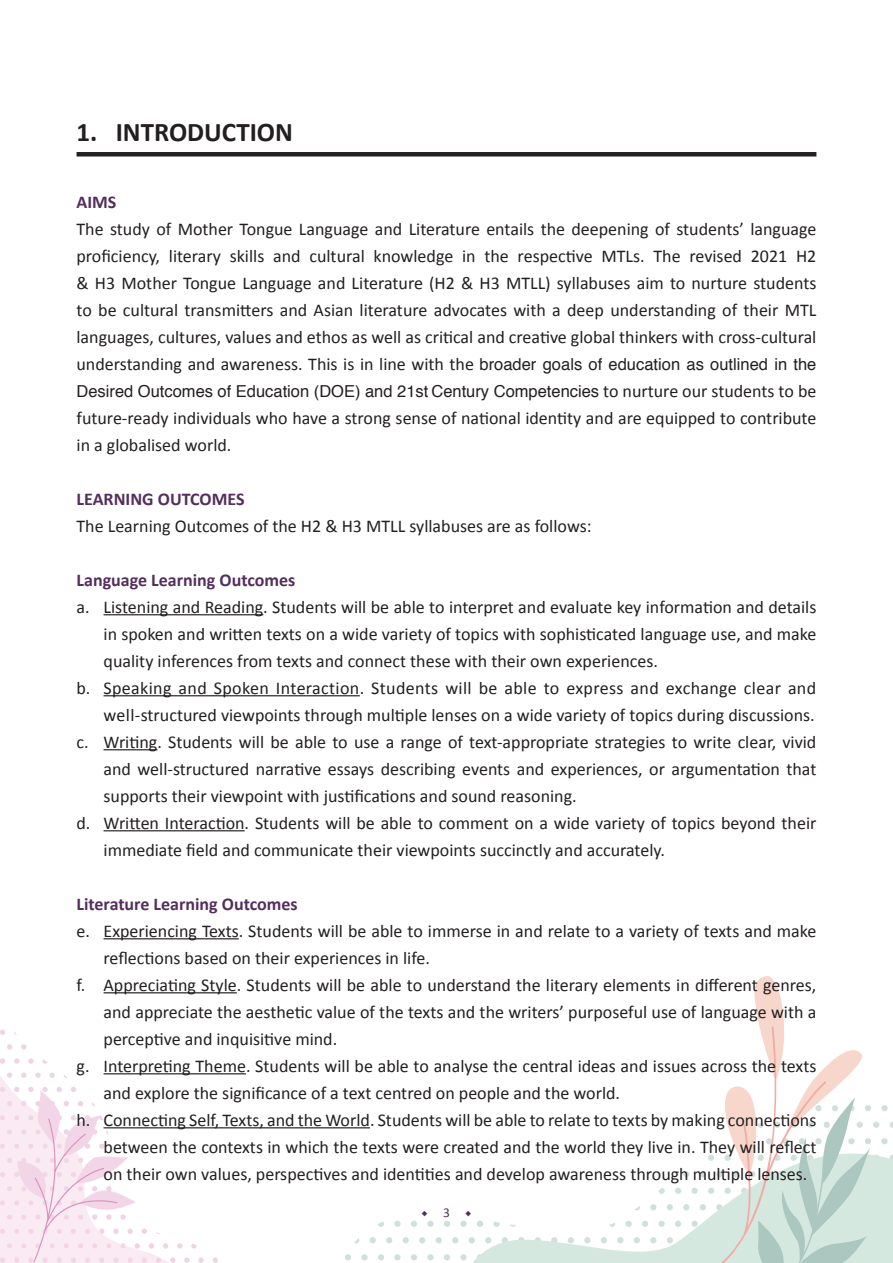
<style>
.page{position:relative;width:893px;height:1263px;background:#fff}
.page>*{position:absolute;margin:0;border:0;box-sizing:border-box;transform-origin:0 0}
.t1{font:700 27px "Calibri";color:#231f20}
.t2{font:18px/27px "Calibri";color:#231f20;text-align:justify}
.t3{font:18px "Calibri";letter-spacing:.02em;color:#231f20}
.t4{font:700 18px "Calibri";color:#542e5c}
.t5{font:16.5px "Helvetica";color:#231f20}
.t6{font:13.5px "Minion Pro";color:#542e5c}
.s1{font-family:"Helvetica";font-size:16.5px}
.s2{font-family:"Calibri";font-size:18px}
.s3{font-family:"Calibri"}
</style>
<div class="page">
<svg style="left:378px;top:1222px;width:6px;height:5px"></svg>
<div style="left:394px;top:1221px;width:7px;height:6px;background:#d1e0db;border-radius:50%"></div>
<svg style="left:411px;top:1221px;width:6px;height:6px"></svg>
<div style="left:427px;top:1221px;width:7px;height:6px;background:#d1e0db;border-radius:50%"></div>
<svg style="left:444px;top:1221px;width:6px;height:6px"></svg>
<svg style="left:354px;top:1238px;width:5px;height:5px"></svg>
<svg style="left:370px;top:1237px;width:6px;height:6px"></svg>
<svg style="left:386px;top:1237px;width:6px;height:6px"></svg>
<svg style="left:403px;top:1237px;width:6px;height:6px"></svg>
<svg style="left:419px;top:1237px;width:6px;height:6px"></svg>
<svg style="left:436px;top:1237px;width:6px;height:6px"></svg>
<svg style="left:452px;top:1237px;width:6px;height:6px"></svg>
<svg style="left:345px;top:1254px;width:6px;height:6px"></svg>
<div style="left:361px;top:1254px;width:7px;height:6px;background:#d1e0db;border-radius:50%"></div>
<svg style="left:378px;top:1254px;width:6px;height:6px"></svg>
<div style="left:394px;top:1254px;width:7px;height:6px;background:#d1e0db;border-radius:50%"></div>
<svg style="left:411px;top:1254px;width:6px;height:6px"></svg>
<div style="left:427px;top:1254px;width:7px;height:6px;background:#d1e0db;border-radius:50%"></div>
<svg style="left:444px;top:1254px;width:6px;height:6px"></svg>
<svg style="left:458px;top:1105px;width:435px;height:158px"></svg>
<svg style="left:700px;top:976px;width:179px;height:287px"></svg>
<svg style="left:213px;top:1257px;width:5px;height:6px"></svg>
<svg style="left:0;top:1029px;width:5px;height:6px"></svg>
<svg style="left:0;top:1044px;width:204px;height:219px"></svg>
<div style="left:77px;top:152px;width:739px;height:5px;background:#231f20"></div>
<hr style="left:104px;top:614px;width:159px;height:1px;background:#231f20">
<hr style="left:104px;top:695px;width:256px;height:1px;background:#231f20">
<hr style="left:104px;top:749px;width:53px;height:1px;background:#231f20">
<hr style="left:104px;top:830px;width:141px;height:1px;background:#231f20">
<hr style="left:104px;top:938px;width:135px;height:1px;background:#231f20">
<hr style="left:104px;top:992px;width:133px;height:1px;background:#231f20">
<hr style="left:104px;top:1073px;width:142px;height:1px;background:#231f20">
<hr style="left:104px;top:1127px;width:266px;height:1px;background:#231f20">
<h1 class="t1" style="left:77px;top:115px;width:218px">1. INTRODUCTION</h1>
<p class="t4" style="left:77px;top:190px;width:41px">AIMS</p>
<p class="t2" style="left:77px;top:215px;width:741px">The study of Mother Tongue Language and Literature entails the deepening of students’ language proficiency, literary skills and cultural knowledge in the respective MTLs. The revised 2021 H2 &amp; H3 Mother Tongue Language and Literature (H2 &amp; H3 MTLL) syllabuses aim to nurture students to be cultural transmitters and Asian literature advocates with a deep understanding of their MTL languages, cultures, values and ethos as well as critical and creative global thinkers with cross-cultural understanding and awareness. This is in line with the <span class="s1">broader goals of education as outlined in the</span></p>
<p class="t5" style="left:77px;top:378px;width:741px">Desired Outcomes of Education (DOE) and 21st Century Competencies <span class="s2">to nurture our students to be</span></p>
<p class="t2" style="left:77px;top:404px;width:741px">future-ready individuals who have a strong sense of national identity and are equipped to contribute in a globalised world.</p>
<p class="t4" style="left:77px;top:487px;width:170px">LEARNING OUTCOMES</p>
<p class="t2" style="left:77px;top:512px;width:516px">The Learning Outcomes of the H2 &amp; H3 MTLL syllabuses are as follows:</p>
<p class="t4" style="left:77px;top:568px;width:220px">Language Learning Outcomes</p>
<p class="t2" style="left:77px;top:593px;width:741px">a. Listening and Reading. Students will be able to interpret and evaluate key information and details</p>
<p class="t2" style="left:104px;top:620px;width:714px">in spoken and written texts on a wide variety of topics with sophisticated language use, and make</p>
<p class="t2" style="left:104px;top:647px;width:556px">quality inferences from texts and connect these with their own experiences.</p>
<p class="t3" style="left:77px;top:676px;width:741px">b. Speaking and Spoken Interaction. Students will be able to express and exchange clear and</p>
<p class="t2" style="left:104px;top:701px;width:713px">well-structured viewpoints through multiple lenses on a wide variety of topics during discussions.</p>
<p class="t2" style="left:77px;top:728px;width:741px">c. Writing. Students will be able to use a range of text-appropriate strategies to write clear, vivid</p>
<p class="t2" style="left:104px;top:755px;width:714px">and well-structured narrative essays describing events and experiences, or argumentation that</p>
<p class="t2" style="left:104px;top:782px;width:475px">supports their viewpoint with justifications and sound reasoning.</p>
<p class="t2" style="left:77px;top:809px;width:741px">d. Written Interaction. Students will be able to comment on a wide variety of topics beyond their</p>
<p class="t2" style="left:104px;top:836px;width:563px">immediate field and communicate their viewpoints succinctly and accurately.</p>
<p class="t4" style="left:77px;top:892px;width:223px">Literature Learning Outcomes</p>
<p class="t2" style="left:77px;top:917px;width:741px">e. Experiencing Texts. Students will be able to immerse in and relate to a variety of texts and make</p>
<p class="t2" style="left:104px;top:944px;width:328px">reflections based on their experiences in life.</p>
<p class="t2" style="left:77px;top:971px;width:741px">f. Appreciating Style. Students will be able to understand the literary elements in different genres,</p>
<p class="t2" style="left:104px;top:998px;width:714px">and appreciate the aesthetic value of the texts and the writers’ purposeful use of language with a</p>
<p class="t2" style="left:104px;top:1025px;width:235px">perceptive and inquisitive mind.</p>
<p class="t2" style="left:77px;top:1052px;width:741px">g. Interpreting Theme. Students will be able to analyse the central ideas and issues across the texts</p>
<p class="t2" style="left:104px;top:1079px;width:518px">and explore the significance of a text centred on people and the world.</p>
<p class="t2" style="left:77px;top:1106px;width:741px">h. Connecting Self, Texts, and the World. Students will be able to relate to texts by making connections</p>
<p class="t2" style="left:104px;top:1133px;width:714px">between the contexts in which the texts were created and the world they live in. They will reflect</p>
<p class="t2" style="left:104px;top:1160px;width:705px">on their own values, perspectives and identities and develop awareness through multiple lenses.</p>
<p class="t6" style="left:421px;top:1204px;width:52px">◆ <span class="s3">3</span> ◆</p>
</div>
